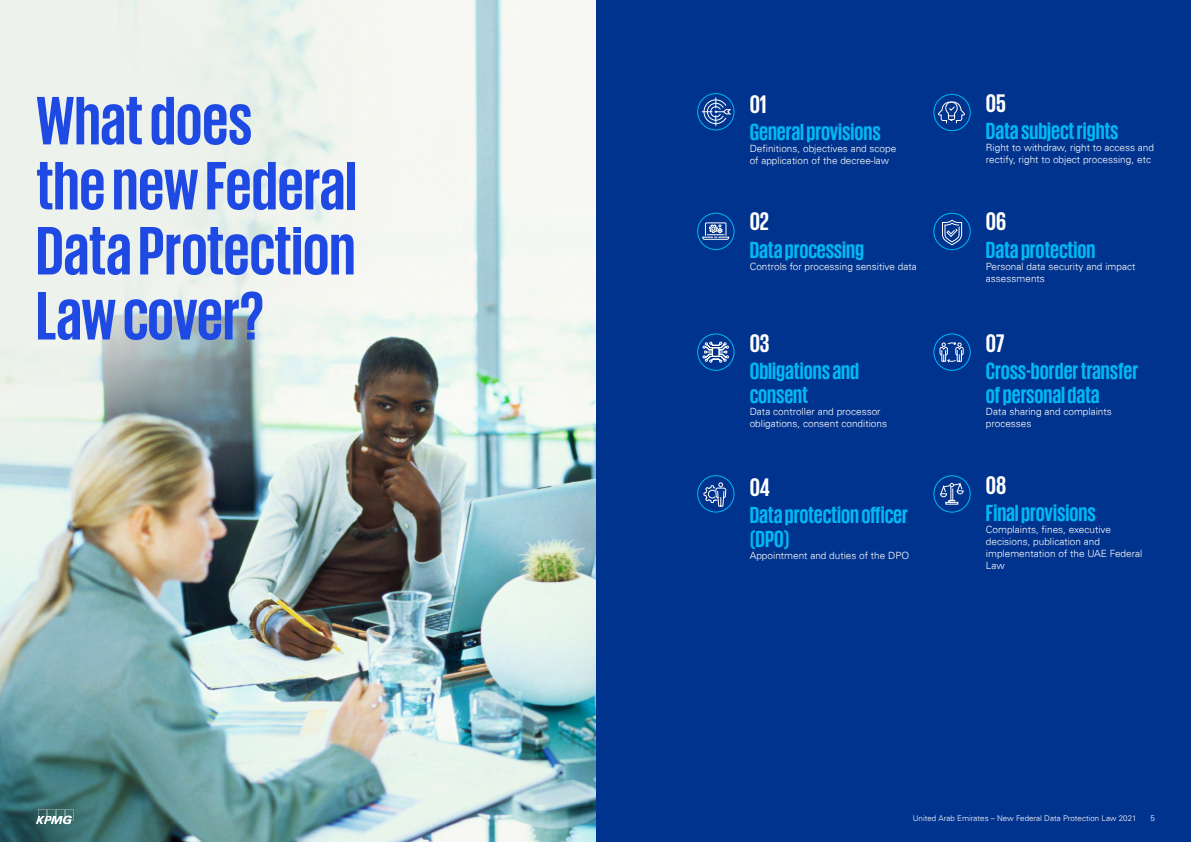
<style>
.page{position:relative;width:1191px;height:842px;background:#00338d}
.page>*{position:absolute;margin:0;border:0;box-sizing:border-box;transform-origin:0 0}
.t1{font:700 70px/65px "KPMG";letter-spacing:-.005em;color:#1e49e2}
.t2{font:700 26px "KPMG";color:#fff}
.t3{font:700 24px/24px "KPMG Greek App";color:#00b8f5}
.t4{font:300 10px/12px "Univers 45";color:#fff}
.t5{font:300 8px "Univers 45";color:#fff}
</style>
<div class="page">
<img style="left:0;top:0;width:595px;height:842px">
<div style="left:697px;top:93px;width:37px;height:37px;border:1px solid #00b8f5;border-radius:50%"></div>
<svg style="left:701px;top:98px;width:30px;height:28px"></svg>
<div style="left:697px;top:213px;width:37px;height:37px;border:1px solid #00b8f5;border-radius:50%"></div>
<svg style="left:702px;top:222px;width:27px;height:18px"></svg>
<div style="left:697px;top:334px;width:37px;height:37px;border:1px solid #00b8f5;border-radius:50%"></div>
<svg style="left:702px;top:342px;width:27px;height:21px"></svg>
<div style="left:697px;top:475px;width:37px;height:37px;border:1px solid #00b8f5;border-radius:50%"></div>
<svg style="left:703px;top:482px;width:23px;height:31px"></svg>
<div style="left:933px;top:94px;width:37px;height:37px;border:1px solid #00b8f5;border-radius:50%"></div>
<svg style="left:937px;top:102px;width:28px;height:22px"></svg>
<div style="left:933px;top:213px;width:37px;height:37px;border:1px solid #00b8f5;border-radius:50%"></div>
<svg style="left:942px;top:220px;width:20px;height:25px"></svg>
<div style="left:933px;top:334px;width:37px;height:37px;border:1px solid #00b8f5;border-radius:50%"></div>
<svg style="left:939px;top:342px;width:24px;height:21px"></svg>
<div style="left:933px;top:475px;width:37px;height:37px;border:1px solid #00b8f5;border-radius:50%"></div>
<svg style="left:940px;top:482px;width:23px;height:23px"></svg>
<svg style="left:36px;top:809px;width:37px;height:15px"></svg>
<h1 class="t1" style="left:36px;top:86px;width:322px">What does<br>the new Federal<br>Data Protection<br>Law cover?</h1>
<h2 class="t2" style="left:749px;top:91px;width:19px">01</h2>
<h3 class="t3" style="left:749px;top:119px;width:133px">General provisions</h3>
<p class="t4" style="left:749px;top:142px;width:148px">Definitions, objectives and scope of application of the decree-law</p>
<h2 class="t2" style="left:749px;top:209px;width:21px">02</h2>
<h3 class="t3" style="left:749px;top:237px;width:116px">Data processing</h3>
<p class="t4" style="left:749px;top:260px;width:169px">Controls for processing sensitive data</p>
<h2 class="t2" style="left:749px;top:330px;width:21px">03</h2>
<h3 class="t3" style="left:749px;top:358px;width:111px">Obligations and consent</h3>
<p class="t4" style="left:749px;top:405px;width:139px">Data controller and processor obligations, consent conditions</p>
<h2 class="t2" style="left:749px;top:474px;width:22px">04</h2>
<h3 class="t3" style="left:749px;top:502px;width:160px">Data protection officer (DPO)</h3>
<p class="t4" style="left:749px;top:549px;width:161px">Appointment and duties of the DPO</p>
<h2 class="t2" style="left:986px;top:90px;width:21px">05</h2>
<h3 class="t3" style="left:986px;top:118px;width:134px">Data subject rights</h3>
<p class="t4" style="left:986px;top:141px;width:169px">Right to withdraw, right to access and rectify, right to object processing, etc</p>
<h2 class="t2" style="left:986px;top:209px;width:22px">06</h2>
<h3 class="t3" style="left:986px;top:237px;width:111px">Data protection</h3>
<p class="t4" style="left:986px;top:260px;width:151px">Personal data security and impact assessments</p>
<h2 class="t2" style="left:986px;top:330px;width:20px">07</h2>
<h3 class="t3" style="left:986px;top:358px;width:154px">Cross-border transfer of personal data</h3>
<p class="t4" style="left:986px;top:405px;width:127px">Data sharing and complaints processes</p>
<h2 class="t2" style="left:986px;top:472px;width:22px">08</h2>
<h3 class="t3" style="left:986px;top:500px;width:111px">Final provisions</h3>
<p class="t4" style="left:986px;top:523px;width:158px">Complaints, fines, executive decisions, publication and implementation of the UAE Federal<br>Law</p>
<p class="t5" style="left:913px;top:813px;width:225px">United Arab Emirates – New Federal Data Protection Law 2021</p>
<p class="t5" style="left:1150px;top:813px;width:6px">5</p>
</div>
